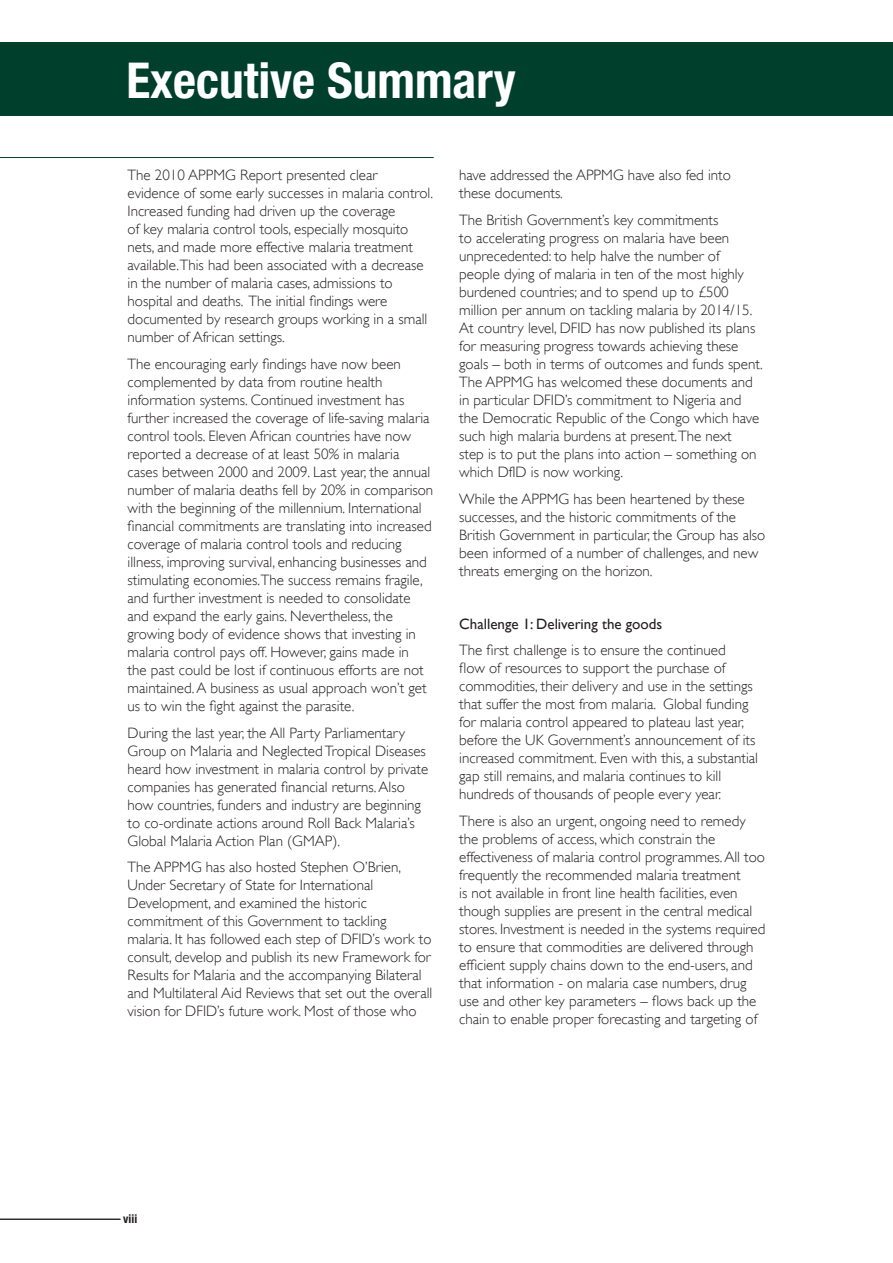
<style>
.page{position:relative;width:893px;height:1263px;background:#fff}
.page>*{position:absolute;margin:0;border:0;box-sizing:border-box;transform-origin:0 0}
.t1{font:700 condensed 49.5px "Helvetica Neue";color:#fff}
.t2{font:300 15px/18px "Gill Sans";color:#231f20}
.t3{font:15px "Gill Sans";color:#231f20}
.t4{font:700 condensed 12px "Helvetica Neue";color:#231f20}
</style>
<div class="page">
<hr style="left:0;top:1219px;width:120px;height:1px;background:#231f20">
<div style="left:0;top:43px;width:893px;height:73px;background:#003f2c"></div>
<hr style="left:0;top:157px;width:434px;height:1px;background:#003f2c">
<h1 class="t1" style="left:126px;top:63px;width:391px">Executive Summary</h1>
<p class="t2" style="left:128px;top:167px;width:307px">The 2010 APPMG Report presented clear evidence of some early successes in malaria control.<br>Increased funding had driven up the coverage<br>of key malaria control tools, especially mosquito nets, and made more effective malaria treatment available.This had been associated with a decrease in the number of malaria cases, admissions to hospital and deaths. The initial findings were documented by research groups working in a small number of African settings.</p>
<p class="t2" style="left:128px;top:355px;width:307px">The encouraging early findings have now been complemented by data from routine health information systems. Continued investment has further increased the coverage of life-saving malaria control tools. Eleven African countries have now reported a decrease of at least 50% in malaria cases between 2000 and 2009. Last year, the annual number of malaria deaths fell by 20% in comparison with the beginning of the millennium. International financial commitments are translating into increased coverage of malaria control tools and reducing illness, improving survival, enhancing businesses and stimulating economies.The success remains fragile, and further investment is needed to consolidate and expand the early gains. Nevertheless, the growing body of evidence shows that investing in malaria control pays off. However, gains made in<br>the past could be lost if continuous efforts are not maintained. A business as usual approach won’t get us to win the fight against the parasite.</p>
<p class="t2" style="left:128px;top:724px;width:302px">During the last year, the All Party Parliamentary Group on Malaria and Neglected Tropical Diseases heard how investment in malaria control by private companies has generated financial returns. Also how countries, funders and industry are beginning to co-ordinate actions around Roll Back Malaria’s Global Malaria Action Plan (GMAP).</p>
<p class="t2" style="left:128px;top:858px;width:306px">The APPMG has also hosted Stephen O’Brien, Under Secretary of State for International Development, and examined the historic commitment of this Government to tackling malaria. It has followed each step of DFID’s work to consult, develop and publish its new Framework for Results for Malaria and the accompanying Bilateral and Multilateral Aid Reviews that set out the overall vision for DFID’s future work. Most of those who</p>
<p class="t2" style="left:459px;top:167px;width:273px">have addressed the APPMG have also fed into these documents.</p>
<p class="t2" style="left:459px;top:211px;width:305px">The British Government’s key commitments<br>to accelerating progress on malaria have been unprecedented: to help halve the number of people dying of malaria in ten of the most highly burdened countries; and to spend up to £500 million per annum on tackling malaria by 2014/15.<br>At country level, DFID has now published its plans for measuring progress towards achieving these goals – both in terms of outcomes and funds spent.<br>The APPMG has welcomed these documents and in particular DFID’s commitment to Nigeria and the Democratic Republic of the Congo which have such high malaria burdens at present.The next<br>step is to put the plans into action – something on which DfID is now working.</p>
<p class="t2" style="left:459px;top:490px;width:308px">While the APPMG has been heartened by these successes, and the historic commitments of the British Government in particular, the Group has also been informed of a number of challenges, and new threats emerging on the horizon.</p>
<p class="t3" style="left:459px;top:615px;width:204px">Challenge 1: Delivering the goods</p>
<p class="t2" style="left:459px;top:641px;width:300px">The first challenge is to ensure the continued<br>flow of resources to support the purchase of commodities, their delivery and use in the settings that suffer the most from malaria. Global funding for malaria control appeared to plateau last year, before the UK Government’s announcement of its increased commitment. Even with this, a substantial gap still remains, and malaria continues to kill hundreds of thousands of people every year.</p>
<p class="t2" style="left:459px;top:812px;width:308px">There is also an urgent, ongoing need to remedy the problems of access, which constrain the effectiveness of malaria control programmes. All too frequently the recommended malaria treatment<br>is not available in front line health facilities, even though supplies are present in the central medical stores. Investment is needed in the systems required to ensure that commodities are delivered through efficient supply chains down to the end-users, and that information - on malaria case numbers, drug use and other key parameters – flows back up the chain to enable proper forecasting and targeting of</p>
<p class="t4" style="left:123px;top:1214px;width:15px">viii</p>
</div>
